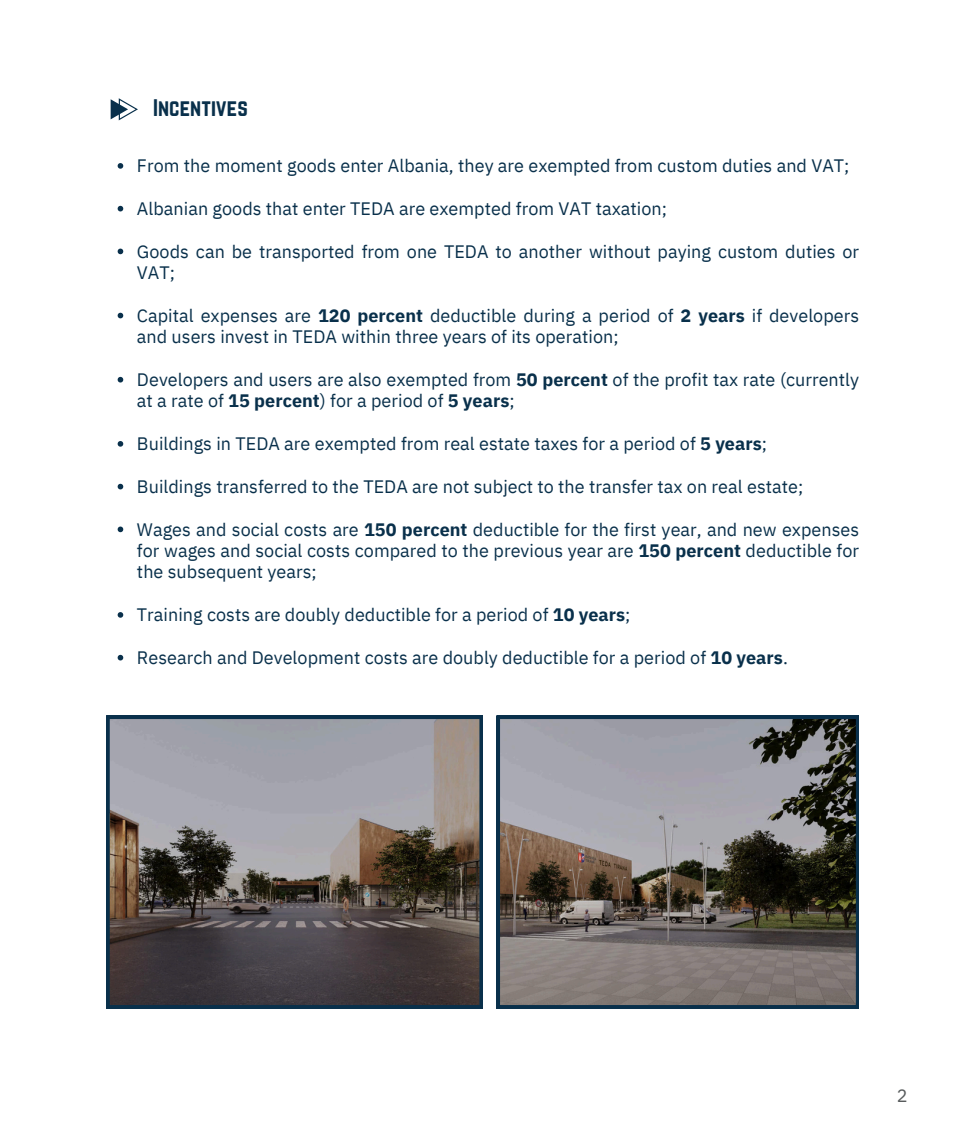
<style>
.page{position:relative;width:962px;height:1131px;background:#fff}
.page>*{position:absolute;margin:0;border:0;box-sizing:border-box;transform-origin:0 0}
.t1{font:21px "Norwester";color:#09304b}
.t2{font:18px/21.3px "IBM Plex Sans";color:#09304b}
.t3{font:18px "IBM Plex Sans";color:#585c5d}
.s1{font-weight:700}
</style>
<div class="page">
<svg style="left:111px;top:98px;width:27px;height:22px"></svg>
<svg style="left:106px;top:715px;width:377px;height:293px;background:#6e6a6c"></svg>
<svg style="left:497px;top:715px;width:362px;height:293px;background:#737070"></svg>
<svg style="left:118px;top:163px;width:5px;height:6px"></svg>
<svg style="left:118px;top:206px;width:5px;height:5px"></svg>
<svg style="left:118px;top:249px;width:5px;height:5px"></svg>
<svg style="left:118px;top:313px;width:5px;height:5px"></svg>
<svg style="left:118px;top:377px;width:5px;height:5px"></svg>
<svg style="left:118px;top:441px;width:5px;height:6px"></svg>
<svg style="left:118px;top:484px;width:5px;height:5px"></svg>
<svg style="left:118px;top:526px;width:5px;height:6px"></svg>
<svg style="left:118px;top:612px;width:5px;height:6px"></svg>
<svg style="left:118px;top:655px;width:5px;height:5px"></svg>
<p class="t1" style="left:153px;top:95px;width:96px">Incentives</p>
<p class="t2" style="left:137px;top:155px;width:714px">From the moment goods enter Albania, they are exempted from custom duties and VAT;</p>
<p class="t2" style="left:137px;top:197px;width:531px">Albanian goods that enter TEDA are exempted from VAT taxation;</p>
<p class="t2" style="left:137px;top:240px;width:724px">Goods can be transported from one TEDA to another without paying custom duties or<br>VAT;</p>
<p class="t2" style="left:137px;top:304px;width:724px">Capital expenses are <span class="s1">120 percent</span> deductible during a period of <span class="s1">2 years</span> if developers and users invest in TEDA within three years of its operation;</p>
<p class="t2" style="left:137px;top:368px;width:724px">Developers and users are also exempted from <span class="s1">50 percent</span> of the profit tax rate (currently at a rate of <span class="s1">15 percent</span>) for a period of <span class="s1">5 years</span>;</p>
<p class="t2" style="left:137px;top:432px;width:632px">Buildings in TEDA are exempted from real estate taxes for a period of <span class="s1">5 years</span>;</p>
<p class="t2" style="left:137px;top:475px;width:668px">Buildings transferred to the TEDA are not subject to the transfer tax on real estate;</p>
<p class="t2" style="left:137px;top:518px;width:724px;text-align:justify">Wages and social costs are <span class="s1">150 percent</span> deductible for the first year, and new expenses for wages and social costs compared to the previous year are <span class="s1">150 percent</span> deductible for the subsequent years;</p>
<p class="t2" style="left:137px;top:603px;width:495px">Training costs are doubly deductible for a period of <span class="s1">10 years</span>;</p>
<p class="t2" style="left:137px;top:646px;width:652px">Research and Development costs are doubly deductible for a period of <span class="s1">10 years</span>.</p>
<p class="t3" style="left:897px;top:1083px;width:12px">2</p>
</div>
